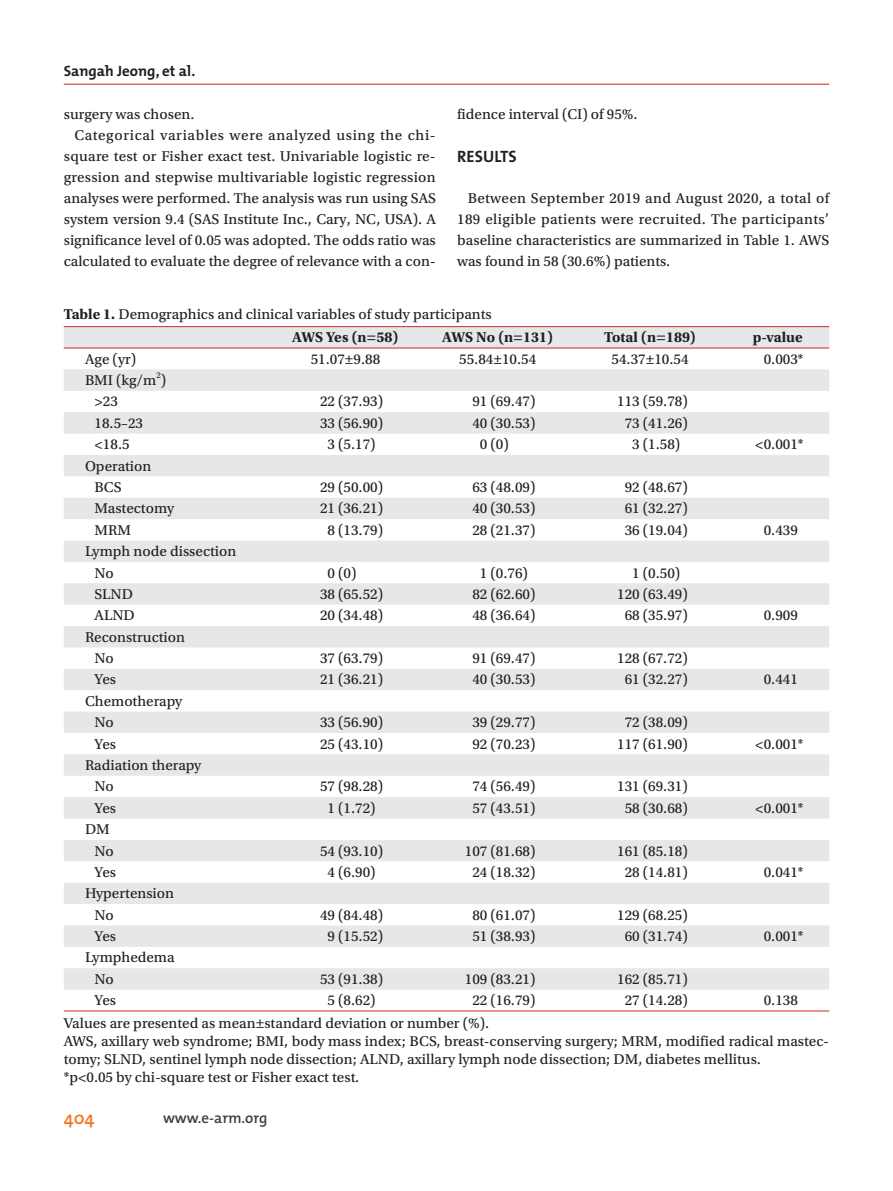
<style>
.page{position:relative;width:893px;height:1191px;background:#fff}
.page>*{position:absolute;margin:0;border:0;box-sizing:border-box;transform-origin:0 0}
.t1{font:600 18px "The Mix";color:#f47321}
.서론{font:700 16.5px "The Mix";color:#231f20}
.표{font:15px/18px "Utopia Std Capt";color:#231f20}
.바탕글{font:15px/21px "Utopia Std Capt";color:#231f20;text-align:justify}
.표1라인{font:700 15px "Utopia Std";color:#231f20}
.t2{font:700 15px "The Mix";color:#231f20}
.t3{font:600 15px "The Mix";color:#3e3e3f}
.표-2{font:8.7px "Utopia Std Capt";color:#231f20}
.s1{font-family:"Utopia Std";font-weight:700}
</style>
<div class="page">
<hr style="left:64px;top:84px;width:765px;height:1px;background:#d1232a">
<svg style="left:64px;top:327px;width:765px;height:662px;fill:#e9eaec"></svg>
<hr style="left:64px;top:1010px;width:205px;height:1px;background:#d1232a">
<hr style="left:269px;top:1010px;width:153px;height:1px;background:#d1232a">
<hr style="left:422px;top:1010px;width:152px;height:1px;background:#d1232a">
<hr style="left:574px;top:1010px;width:152px;height:1px;background:#d1232a">
<hr style="left:726px;top:1010px;width:103px;height:1px;background:#d1232a">
<hr style="left:64px;top:326px;width:205px;height:1px;background:#d1232a">
<hr style="left:269px;top:326px;width:153px;height:1px;background:#d1232a">
<hr style="left:422px;top:326px;width:152px;height:1px;background:#d1232a">
<hr style="left:574px;top:326px;width:152px;height:1px;background:#d1232a">
<hr style="left:726px;top:326px;width:103px;height:1px;background:#d1232a">
<hr style="left:64px;top:348px;width:205px;height:1px;background:#d1232a">
<hr style="left:269px;top:348px;width:153px;height:1px;background:#d1232a">
<hr style="left:422px;top:348px;width:152px;height:1px;background:#d1232a">
<hr style="left:574px;top:348px;width:152px;height:1px;background:#d1232a">
<hr style="left:726px;top:348px;width:103px;height:1px;background:#d1232a">
<p class="t2" style="left:64px;top:59px;width:133px">Sangah Jeong, et al.</p>
<p class="바탕글" style="left:457px;top:104px;width:182px">fidence interval (CI) of 95%.</p>
<p class="서론" style="left:457px;top:143px;width:61px">RESULTS</p>
<p class="바탕글" style="left:457px;top:188px;width:374px;text-indent:11px">Between September 2019 and August 2020, a total of 189 eligible patients were recruited. The participants’ baseline characteristics are summarized in Table 1. AWS was found in 58 (30.6%) patients.</p>
<p class="표" style="left:64px;top:306px;width:429px"><span class="s1">Table 1.</span> Demographics and clinical variables of study participants</p>
<p class="표1라인" style="left:292px;top:329px;width:108px">AWS Yes (n=58)</p>
<p class="표1라인" style="left:442px;top:329px;width:113px">AWS No (n=131)</p>
<p class="표1라인" style="left:604px;top:329px;width:93px">Total (n=189)</p>
<p class="표1라인" style="left:753px;top:329px;width:52px">p-value</p>
<p class="표" style="left:85px;top:350px;width:53px">Age (yr)</p>
<p class="표" style="left:311px;top:350px;width:71px">51.07±9.88</p>
<p class="표" style="left:459px;top:350px;width:79px">55.84±10.54</p>
<p class="표" style="left:612px;top:350px;width:79px">54.37±10.54</p>
<p class="표" style="left:764px;top:350px;width:41px">0.003*</p>
<p class="표" style="left:85px;top:371px;width:83px">BMI (kg/m )</p>
<p class="바탕글" style="left:64px;top:104px;width:132px">surgery was chosen.</p>
<p class="바탕글" style="left:64px;top:125px;width:374px;text-indent:11px">Categorical variables were analyzed using the chi&shy;square test or Fisher exact test. Univariable logistic re&shy;gression and stepwise multivariable logistic regression analyses were performed. The analysis was run using SAS system version 9.4 (SAS Institute Inc., Cary, NC, USA). A significance level of 0.05 was adopted. The odds ratio was calculated to evaluate the degree of relevance with a con-</p>
<p class="표-2" style="left:156px;top:370px;width:6px">2</p>
<p class="표" style="left:95px;top:393px;width:25px">&gt;23</p>
<p class="표" style="left:320px;top:393px;width:65px">22 (37.93)</p>
<p class="표" style="left:472px;top:393px;width:65px">91 (69.47)</p>
<p class="표" style="left:617px;top:393px;width:72px">113 (59.78)</p>
<p class="표" style="left:95px;top:414px;width:50px">18.5–23</p>
<p class="표" style="left:320px;top:414px;width:65px">33 (56.90)</p>
<p class="표" style="left:472px;top:414px;width:65px">40 (30.53)</p>
<p class="표" style="left:625px;top:414px;width:65px">73 (41.26)</p>
<p class="표" style="left:95px;top:436px;width:37px">&lt;18.5</p>
<p class="표" style="left:328px;top:436px;width:50px">3 (5.17)</p>
<p class="표" style="left:480px;top:436px;width:30px">0 (0)</p>
<p class="표" style="left:632px;top:436px;width:50px">3 (1.58)</p>
<p class="표" style="left:755px;top:436px;width:50px">&lt;0.001*</p>
<p class="표" style="left:85px;top:457px;width:68px">Operation</p>
<p class="표" style="left:95px;top:478px;width:29px">BCS</p>
<p class="표" style="left:320px;top:478px;width:65px">29 (50.00)</p>
<p class="표" style="left:472px;top:478px;width:65px">63 (48.09)</p>
<p class="표" style="left:625px;top:478px;width:65px">92 (48.67)</p>
<p class="표" style="left:95px;top:500px;width:81px">Mastectomy</p>
<p class="표" style="left:320px;top:500px;width:65px">21 (36.21)</p>
<p class="표" style="left:472px;top:500px;width:65px">40 (30.53)</p>
<p class="표" style="left:625px;top:500px;width:65px">61 (32.27)</p>
<p class="표" style="left:95px;top:521px;width:38px">MRM</p>
<p class="표" style="left:328px;top:521px;width:57px">8 (13.79)</p>
<p class="표" style="left:472px;top:521px;width:65px">28 (21.37)</p>
<p class="표" style="left:625px;top:521px;width:65px">36 (19.04)</p>
<p class="표" style="left:764px;top:521px;width:36px">0.439</p>
<p class="표" style="left:85px;top:542px;width:153px">Lymph node dissection</p>
<p class="표" style="left:95px;top:564px;width:21px">No</p>
<p class="표" style="left:328px;top:564px;width:30px">0 (0)</p>
<p class="표" style="left:480px;top:564px;width:50px">1 (0.76)</p>
<p class="표" style="left:632px;top:564px;width:50px">1 (0.50)</p>
<p class="표" style="left:95px;top:585px;width:40px">SLND</p>
<p class="표" style="left:320px;top:585px;width:65px">38 (65.52)</p>
<p class="표" style="left:472px;top:585px;width:65px">82 (62.60)</p>
<p class="표" style="left:617px;top:585px;width:72px">120 (63.49)</p>
<p class="표" style="left:95px;top:607px;width:42px">ALND</p>
<p class="표" style="left:320px;top:607px;width:65px">20 (34.48)</p>
<p class="표" style="left:472px;top:607px;width:65px">48 (36.64)</p>
<p class="표" style="left:625px;top:607px;width:65px">68 (35.97)</p>
<p class="표" style="left:764px;top:607px;width:36px">0.909</p>
<p class="표" style="left:85px;top:628px;width:101px">Reconstruction</p>
<p class="표" style="left:95px;top:649px;width:21px">No</p>
<p class="표" style="left:320px;top:649px;width:65px">37 (63.79)</p>
<p class="표" style="left:472px;top:649px;width:65px">91 (69.47)</p>
<p class="표" style="left:617px;top:649px;width:72px">128 (67.72)</p>
<p class="표" style="left:95px;top:671px;width:23px">Yes</p>
<p class="표" style="left:320px;top:671px;width:65px">21 (36.21)</p>
<p class="표" style="left:472px;top:671px;width:65px">40 (30.53)</p>
<p class="표" style="left:625px;top:671px;width:65px">61 (32.27)</p>
<p class="표" style="left:764px;top:671px;width:36px">0.441</p>
<p class="표" style="left:85px;top:692px;width:99px">Chemotherapy</p>
<p class="표" style="left:95px;top:713px;width:21px">No</p>
<p class="표" style="left:320px;top:713px;width:65px">33 (56.90)</p>
<p class="표" style="left:472px;top:713px;width:65px">39 (29.77)</p>
<p class="표" style="left:625px;top:713px;width:65px">72 (38.09)</p>
<p class="표" style="left:95px;top:735px;width:23px">Yes</p>
<p class="표" style="left:320px;top:735px;width:65px">25 (43.10)</p>
<p class="표" style="left:472px;top:735px;width:65px">92 (70.23)</p>
<p class="표" style="left:617px;top:735px;width:72px">117 (61.90)</p>
<p class="표" style="left:755px;top:735px;width:50px">&lt;0.001*</p>
<p class="표" style="left:85px;top:756px;width:118px">Radiation therapy</p>
<p class="표" style="left:95px;top:778px;width:21px">No</p>
<p class="표" style="left:320px;top:778px;width:65px">57 (98.28)</p>
<p class="표" style="left:472px;top:778px;width:65px">74 (56.49)</p>
<p class="표" style="left:617px;top:778px;width:72px">131 (69.31)</p>
<p class="표" style="left:95px;top:799px;width:23px">Yes</p>
<p class="표" style="left:328px;top:799px;width:50px">1 (1.72)</p>
<p class="표" style="left:472px;top:799px;width:65px">57 (43.51)</p>
<p class="표" style="left:625px;top:799px;width:65px">58 (30.68)</p>
<p class="표" style="left:755px;top:799px;width:50px">&lt;0.001*</p>
<p class="표" style="left:85px;top:820px;width:26px">DM</p>
<p class="표" style="left:95px;top:842px;width:21px">No</p>
<p class="표" style="left:320px;top:842px;width:65px">54 (93.10)</p>
<p class="표" style="left:465px;top:842px;width:72px">107 (81.68)</p>
<p class="표" style="left:617px;top:842px;width:72px">161 (85.18)</p>
<p class="표" style="left:95px;top:863px;width:23px">Yes</p>
<p class="표" style="left:328px;top:863px;width:50px">4 (6.90)</p>
<p class="표" style="left:472px;top:863px;width:65px">24 (18.32)</p>
<p class="표" style="left:625px;top:863px;width:65px">28 (14.81)</p>
<p class="표" style="left:764px;top:863px;width:41px">0.041*</p>
<p class="표" style="left:85px;top:884px;width:91px">Hypertension</p>
<p class="표" style="left:95px;top:906px;width:21px">No</p>
<p class="표" style="left:320px;top:906px;width:65px">49 (84.48)</p>
<p class="표" style="left:472px;top:906px;width:65px">80 (61.07)</p>
<p class="표" style="left:617px;top:906px;width:72px">129 (68.25)</p>
<p class="표" style="left:95px;top:927px;width:23px">Yes</p>
<p class="표" style="left:328px;top:927px;width:57px">9 (15.52)</p>
<p class="표" style="left:472px;top:927px;width:65px">51 (38.93)</p>
<p class="표" style="left:625px;top:927px;width:65px">60 (31.74)</p>
<p class="표" style="left:764px;top:927px;width:41px">0.001*</p>
<p class="표" style="left:85px;top:949px;width:91px">Lymphedema</p>
<p class="표" style="left:95px;top:970px;width:21px">No</p>
<p class="표" style="left:320px;top:970px;width:65px">53 (91.38)</p>
<p class="표" style="left:465px;top:970px;width:72px">109 (83.21)</p>
<p class="표" style="left:617px;top:970px;width:72px">162 (85.71)</p>
<p class="표" style="left:95px;top:991px;width:23px">Yes</p>
<p class="표" style="left:328px;top:991px;width:50px">5 (8.62)</p>
<p class="표" style="left:472px;top:991px;width:65px">22 (16.79)</p>
<p class="표" style="left:625px;top:991px;width:65px">27 (14.28)</p>
<p class="표" style="left:764px;top:991px;width:36px">0.138</p>
<p class="표" style="left:64px;top:1014px;width:427px">Values are presented as mean±standard deviation or number (%).</p>
<p class="표" style="left:64px;top:1032px;width:767px">AWS, axillary web syndrome; BMI, body mass index; BCS, breast-conserving surgery; MRM, modified radical mastec&shy;tomy; SLND, sentinel lymph node dissection; ALND, axillary lymph node dissection; DM, diabetes mellitus.</p>
<p class="표" style="left:64px;top:1068px;width:297px">*p&lt;0.05 by chi-square test or Fisher exact test.</p>
<p class="t1" style="left:64px;top:1102px;width:32px">404</p>
<p class="t3" style="left:163px;top:1105px;width:106px">www.e-arm.org</p>
</div>
